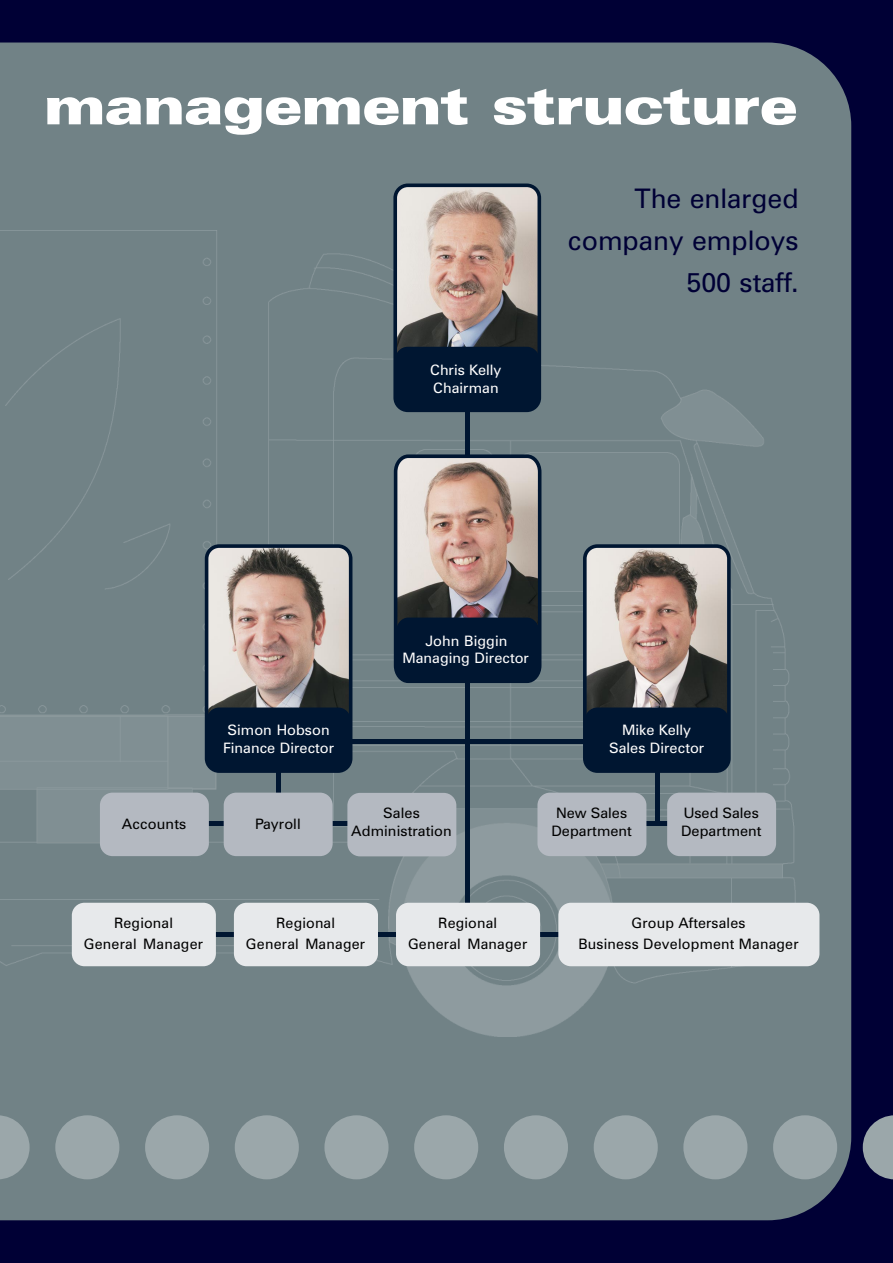
<style>
.page{position:relative;width:893px;height:1263px;background:#fff}
.page>*{position:absolute;margin:0;border:0;box-sizing:border-box;transform-origin:0 0}
.t1{font:900 expanded 52.5px "Zurich BT";color:#fff}
.t2{font:27px/42px "Zurich BT";color:#000035;text-align:right}
.t3{font:14.4px/21.6px "Zurich BT";letter-spacing:.01em;color:#000;text-align:center}
.t4{font:14.4px/18.1px "Zurich BT";color:#fff;text-align:center}
</style>
<div class="page">
<div style="left:0;top:0;width:892px;height:1263px;background:#000035"></div>
<div style="left:0;top:43px;width:851px;height:1177px;background:#718286"></div>
<img style="left:0;top:231px;width:795px;height:805px">
<div style="left:465px;top:380px;width:5px;height:583px;background:#001631"></div>
<hr style="left:201px;top:932px;width:386px;height:4px;background:#001631">
<hr style="left:570px;top:822px;width:156px;height:4px;background:#001631">
<hr style="left:204px;top:822px;width:157px;height:4px;background:#001631">
<div style="left:294px;top:739px;width:386px;height:5px;background:#001631"></div>
<hr style="left:655px;top:752px;width:4px;height:72px;background:#001631">
<div style="left:276px;top:736px;width:5px;height:72px;background:#001631"></div>
<div style="left:224px;top:793px;width:108px;height:63px;background:#b4b9c1;border-radius:13px"></div>
<img style="left:395px;top:185px;width:144px;height:166px">
<div style="left:393px;top:184px;width:148px;height:228px;border:4px solid #001631;border-radius:13px"></div>
<div style="left:395px;top:347px;width:144px;height:63px;background:#001631;border-radius:13px"></div>
<svg style="left:392px;top:453px;width:151px;height:232px;background:#767073"></svg>
<div style="left:347px;top:793px;width:109px;height:63px;background:#b4b9c1;border-radius:13px"></div>
<div style="left:100px;top:793px;width:109px;height:63px;background:#b4b9c1;border-radius:13px"></div>
<div style="left:537px;top:793px;width:109px;height:63px;background:#b4b9c1;border-radius:13px"></div>
<div style="left:667px;top:793px;width:109px;height:63px;background:#b4b9c1;border-radius:13px"></div>
<div style="left:396px;top:903px;width:144px;height:63px;background:#e7e9eb;border-radius:13px"></div>
<div style="left:234px;top:903px;width:144px;height:63px;background:#e7e9eb;border-radius:13px"></div>
<div style="left:72px;top:903px;width:144px;height:63px;background:#e7e9eb;border-radius:13px"></div>
<div style="left:558px;top:903px;width:261px;height:63px;background:#e7e9eb;border-radius:13px"></div>
<img style="left:585px;top:546px;width:143px;height:166px">
<div style="left:583px;top:544px;width:147px;height:229px;border:4px solid #001631;border-radius:13px"></div>
<div style="left:584px;top:708px;width:144px;height:63px;background:#001631;border-radius:13px"></div>
<img style="left:206px;top:546px;width:144px;height:166px">
<div style="left:205px;top:544px;width:147px;height:229px;border:4px solid #001631;border-radius:13px"></div>
<div style="left:206px;top:708px;width:144px;height:63px;background:#001631;border-radius:13px"></div>
<svg style="left:0;top:1115px;width:30px;height:64px;background:#909da1"></svg>
<div style="left:55px;top:1115px;width:64px;height:64px;background:#9ba7aa;border-radius:50%"></div>
<div style="left:145px;top:1115px;width:64px;height:64px;background:#9ba7aa;border-radius:50%"></div>
<div style="left:235px;top:1115px;width:64px;height:64px;background:#9ba7aa;border-radius:50%"></div>
<div style="left:324px;top:1115px;width:64px;height:64px;background:#9ba7aa;border-radius:50%"></div>
<div style="left:414px;top:1115px;width:64px;height:64px;background:#9ba7aa;border-radius:50%"></div>
<div style="left:504px;top:1115px;width:64px;height:64px;background:#9ba7aa;border-radius:50%"></div>
<div style="left:593px;top:1115px;width:64px;height:64px;background:#9ba7aa;border-radius:50%"></div>
<div style="left:683px;top:1115px;width:64px;height:64px;background:#9ba7aa;border-radius:50%"></div>
<div style="left:773px;top:1115px;width:64px;height:64px;background:#9ba7aa;border-radius:50%"></div>
<svg style="left:862px;top:1115px;width:30px;height:64px"></svg>
<h1 class="t1" style="left:44px;top:87px;width:754px">management structure</h1>
<p class="t4" style="left:430px;top:362px;width:73px;text-align:left">Chris Kelly<br>Chairman</p>
<h2 class="t2" style="left:567px;top:181px;width:232px">The enlarged company employs<br>500 staff.</h2>
<p class="t4" style="left:223px;top:723px;width:113px">Simon Hobson<br>Finance Director</p>
<p class="t4" style="left:402px;top:633px;width:128px;line-height:17.7px">John Biggin<br>Managing Director</p>
<p class="t4" style="left:609px;top:723px;width:97px">Mike Kelly<br>Sales Director</p>
<p class="t3" style="left:122px;top:815px;width:66px">Accounts</p>
<p class="t3" style="left:551px;top:806px;width:82px;line-height:18.1px">New Sales<br>Department</p>
<p class="t3" style="left:681px;top:806px;width:82px;line-height:18.1px;text-align:left">Used Sales<br>Department</p>
<p class="t3" style="left:351px;top:806px;width:102px;line-height:18.1px">Sales<br>Administration</p>
<p class="t3" style="left:255px;top:815px;width:47px">Payroll</p>
<p class="t3" style="left:84px;top:913px;width:121px">Regional<br>General Manager</p>
<p class="t3" style="left:578px;top:913px;width:222px">Group Aftersales<br>Business Development Manager</p>
<p class="t3" style="left:246px;top:913px;width:121px">Regional<br>General Manager</p>
<p class="t3" style="left:408px;top:913px;width:121px">Regional<br>General Manager</p>
</div>
